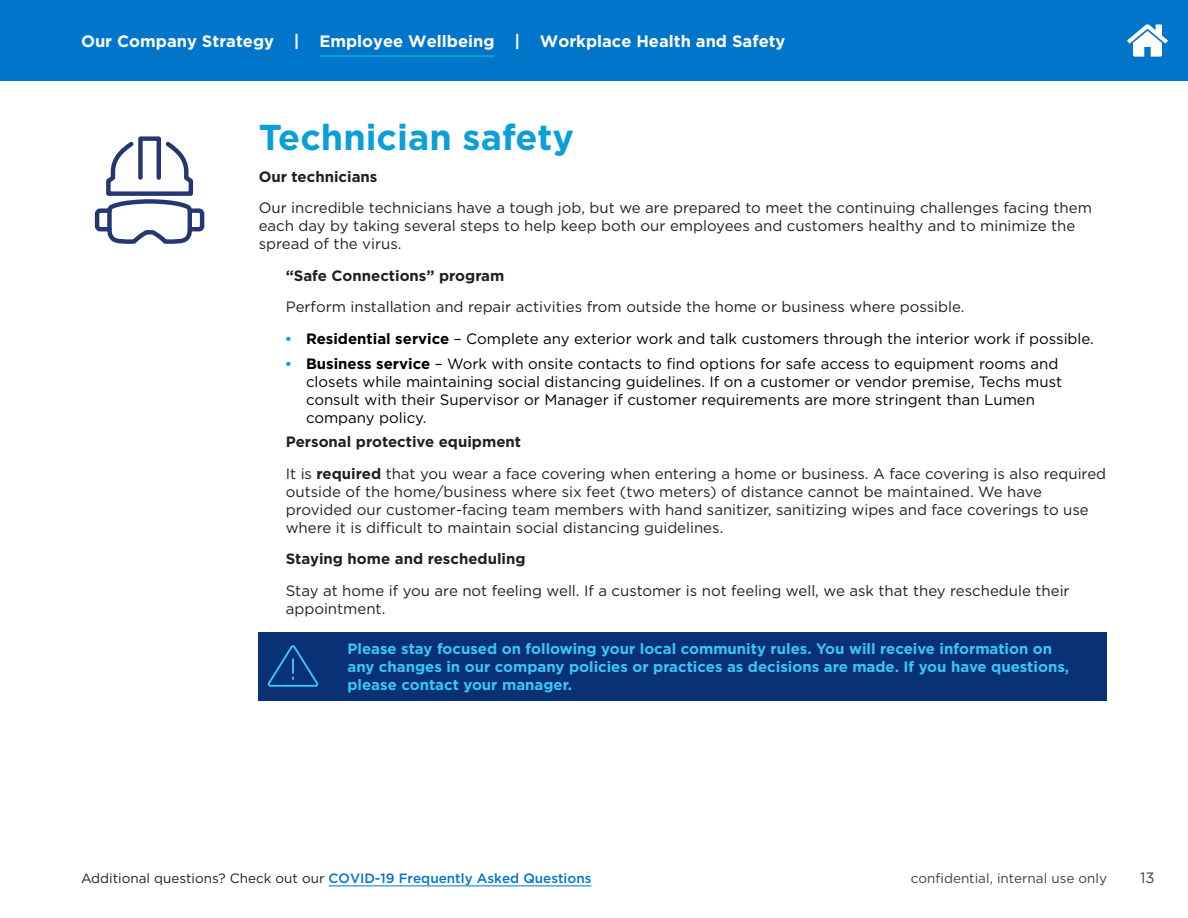
<style>
.page{position:relative;width:1188px;height:918px;background:#fff}
.page>*{position:absolute;margin:0;border:0;box-sizing:border-box;transform-origin:0 0}
.t1{font:700 36px "Gotham";color:#0c9ed9}
.t2{font:700 16.5px "Gotham";color:#fff}
.t3{font:15px/18px "Gotham";color:#231f20}
.t4{font:15px/18px "Gotham";color:#000}
.t5{font:700 15px/18px "Gotham";color:#38c6f4}
.t6{font:700 15px "Gotham";color:#231f20}
.t7{font:15px "Gotham";color:#414042}
.t8{font:500 13.5px "Gotham";color:#0075c9}
.t9{font:13.5px "Gotham";color:#414042}
.s1{font-family:"Arial";font-weight:700;color:#0c9ed9}
.s2{font-weight:700}
.s3{font-weight:400;color:#231f20}
</style>
<div class="page">
<div style="left:0;top:0;width:1188px;height:81px;background:#0075c9"></div>
<hr style="left:319px;top:55px;width:176px;height:2px;background:#0c9ed9">
<hr style="left:329px;top:886px;width:263px;height:1px;background:#0075c9">
<svg style="left:1127px;top:24px;width:41px;height:33px"></svg>
<div style="left:138px;top:136px;width:23px;height:44px;border:4px solid #243772"></div>
<svg style="left:94px;top:138px;width:111px;height:106px"></svg>
<div style="left:259px;top:632px;width:68px;height:68px;background:#083176"></div>
<svg style="left:268px;top:646px;width:51px;height:41px"></svg>
<div style="left:327px;top:632px;width:780px;height:68px;background:#083176"></div>
<p class="t2" style="left:81px;top:30px;width:706px">Our Company Strategy | Employee Wellbeing | Workplace Health and Safety</p>
<h1 class="t1" style="left:259px;top:114px;width:317px">Technician safety</h1>
<p class="t6" style="left:259px;top:167px;width:120px">Our technicians</p>
<p class="t3" style="left:259px;top:199px;width:835px">Our incredible technicians have a tough job, but we are prepared to meet the continuing challenges facing them each day by taking several steps to help keep both our employees and customers healthy and to minimize the spread of the virus.</p>
<p class="t6" style="left:286px;top:266px;width:220px">“Safe Connections” program</p>
<p class="t3" style="left:286px;top:298px;width:680px">Perform installation and repair activities from outside the home or business where possible.</p>
<p class="t4" style="left:286px;top:329px;width:810px"><span class="s1">•</span> <span class="s2">Residential service</span> – Complete any exterior work and talk customers through the interior work if possible.</p>
<p class="t4" style="left:306px;top:354px;width:758px;text-indent:-20px"><span class="s1">•</span> <span class="s2">Business service</span> – Work with onsite contacts to find options for safe access to equipment rooms and closets while maintaining social distancing guidelines. If on a customer or vendor premise, Techs must consult with their Supervisor or Manager if customer requirements are more stringent than Lumen company policy.</p>
<p class="t3" style="left:286px;top:426px;width:822px;line-height:31.5px"><span class="s2">Personal protective equipment<br></span>It is <span class="s2">required</span> that you wear a face covering when entering a home or business. A face covering is also required</p>
<p class="t3" style="left:286px;top:482px;width:805px">outside of the home/business where six feet (two meters) of distance cannot be maintained. We have provided our customer-facing team members with hand sanitizer, sanitizing wipes and face coverings to use where it is difficult to maintain social distancing guidelines.</p>
<p class="t6" style="left:286px;top:549px;width:241px">Staying home and rescheduling</p>
<p class="t3" style="left:286px;top:581px;width:785px">Stay at home if you are not feeling well. If a customer is not feeling well, we ask that they reschedule their appointment.</p>
<p class="t5" style="left:347px;top:640px;width:723px">Please stay focused on following your local community rules. You will receive information on any changes in our company policies or practices as decisions are made. If you have questions, please contact your manager.</p>
<p class="t8" style="left:81px;top:869px;width:512px"><span class="s3">Additional questions? Check out our</span> COVID-19 Frequently Asked Questions</p>
<p class="t9" style="left:911px;top:869px;width:198px">confidential, internal use only</p>
<p class="t7" style="left:1140px;top:869px;width:16px">13</p>
</div>
